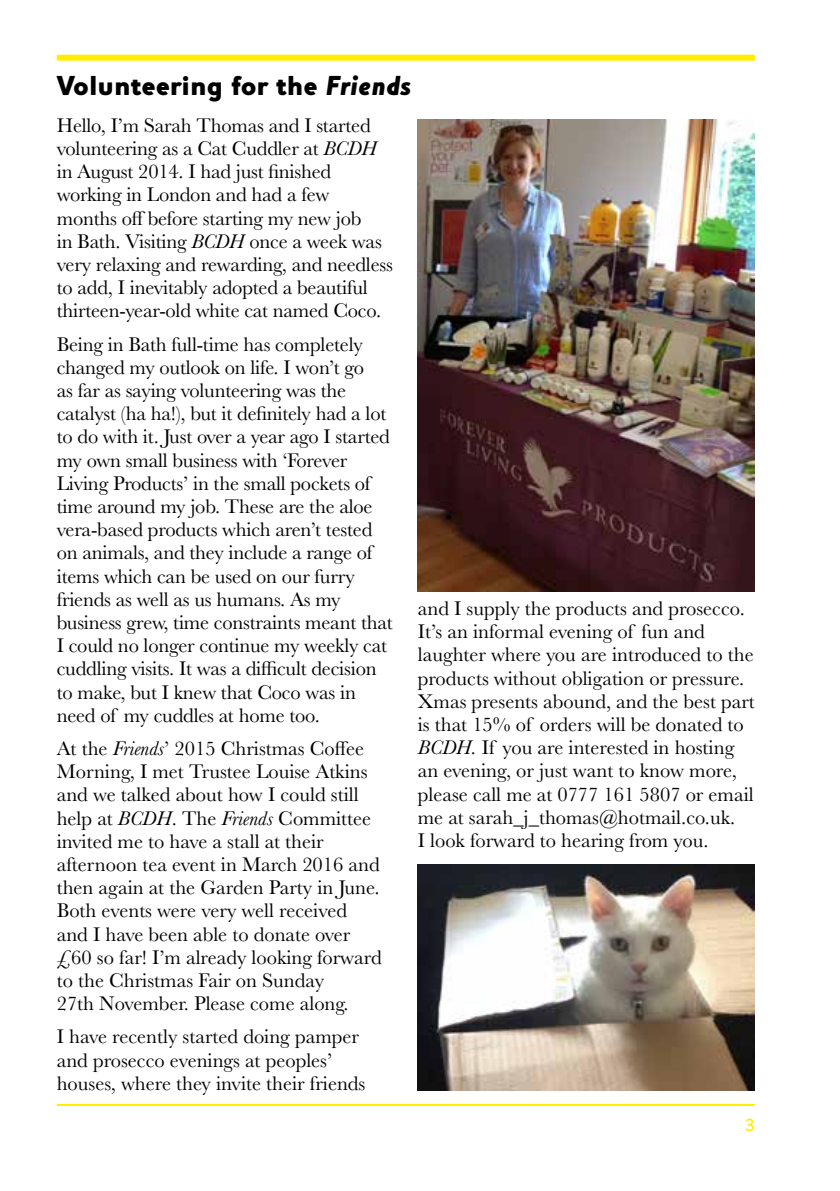
<style>
.page{position:relative;width:840px;height:1191px;background:#fff}
.page>*{position:absolute;margin:0;border:0;box-sizing:border-box;transform-origin:0 0}
.t1{font:800 28px "Houschka";color:#000}
.t2{font:20.4px/23.2px "Baskerville";letter-spacing:-.01em;color:#000}
.t3{font:500 18px "Houschka";color:#ffed00}
.s1{font-style:italic}
</style>
<div class="page">
<div style="left:57px;top:55px;width:697px;height:6px;background:#ffed00"></div>
<img style="left:417px;top:119px;width:337px;height:472px">
<img style="left:417px;top:865px;width:337px;height:225px">
<hr style="left:57px;top:1104px;width:697px;height:2px;background:#ffed00">
<h1 class="t1" style="left:57px;top:69px;width:356px">Volunteering for the <span class="s1">Friends</span></h1>
<p class="t2" style="left:57px;top:114px;width:337px">Hello, I’m Sarah Thomas and I started volunteering as a Cat Cuddler at <span class="s1">BCDH </span>in August 2014. I had just finished working in London and had a few months off before starting my new job<br>in Bath. Visiting <span class="s1">BCDH</span> once a week was very relaxing and rewarding, and needless to add, I inevitably adopted a beautiful thirteen-year-old white cat named Coco.</p>
<p class="t2" style="left:57px;top:333px;width:337px">Being in Bath full-time has completely changed my outlook on life. I won’t go<br>as far as saying volunteering was the catalyst (ha ha!), but it definitely had a lot to do with it. Just over a year ago I started my own small business with ‘Forever Living Products’ in the small pockets of time around my job. These are the aloe vera-based products which aren’t tested on animals, and they include a range of items which can be used on our furry friends as well as us humans. As my business grew, time constraints meant that I could no longer continue my weekly cat cuddling visits. It was a difficult decision to make, but I knew that Coco was in need of my cuddles at home too.</p>
<p class="t2" style="left:57px;top:737px;width:326px">At the <span class="s1">Friends</span>’ 2015 Christmas Coffee Morning, I met Trustee Louise Atkins and we talked about how I could still help at <span class="s1">BCDH</span>. The <span class="s1">Friends</span> Committee invited me to have a stall at their afternoon tea event in March 2016 and then again at the Garden Party in June.<br>Both events were very well received and I have been able to donate over £60 so far! I’m already looking forward to the Christmas Fair on Sunday<br>27th November. Please come along.</p>
<p class="t2" style="left:57px;top:1025px;width:310px">I have recently started doing pamper and prosecco evenings at peoples’ houses, where they invite their friends</p>
<p class="t2" style="left:417px;top:597px;width:338px">and I supply the products and prosecco.<br>It’s an informal evening of fun and laughter where you are introduced to the products without obligation or pressure.<br>Xmas presents abound, and the best part is that 15% of orders will be donated to <span class="s1">BCDH.</span> If you are interested in hosting an evening, or just want to know more, please call me at 0777 161 5807 or email me at sarah_j_thomas@hotmail.co.uk.<br>I look forward to hearing from you.</p>
<p class="t3" style="left:745px;top:1114px;width:11px">3</p>
</div>
